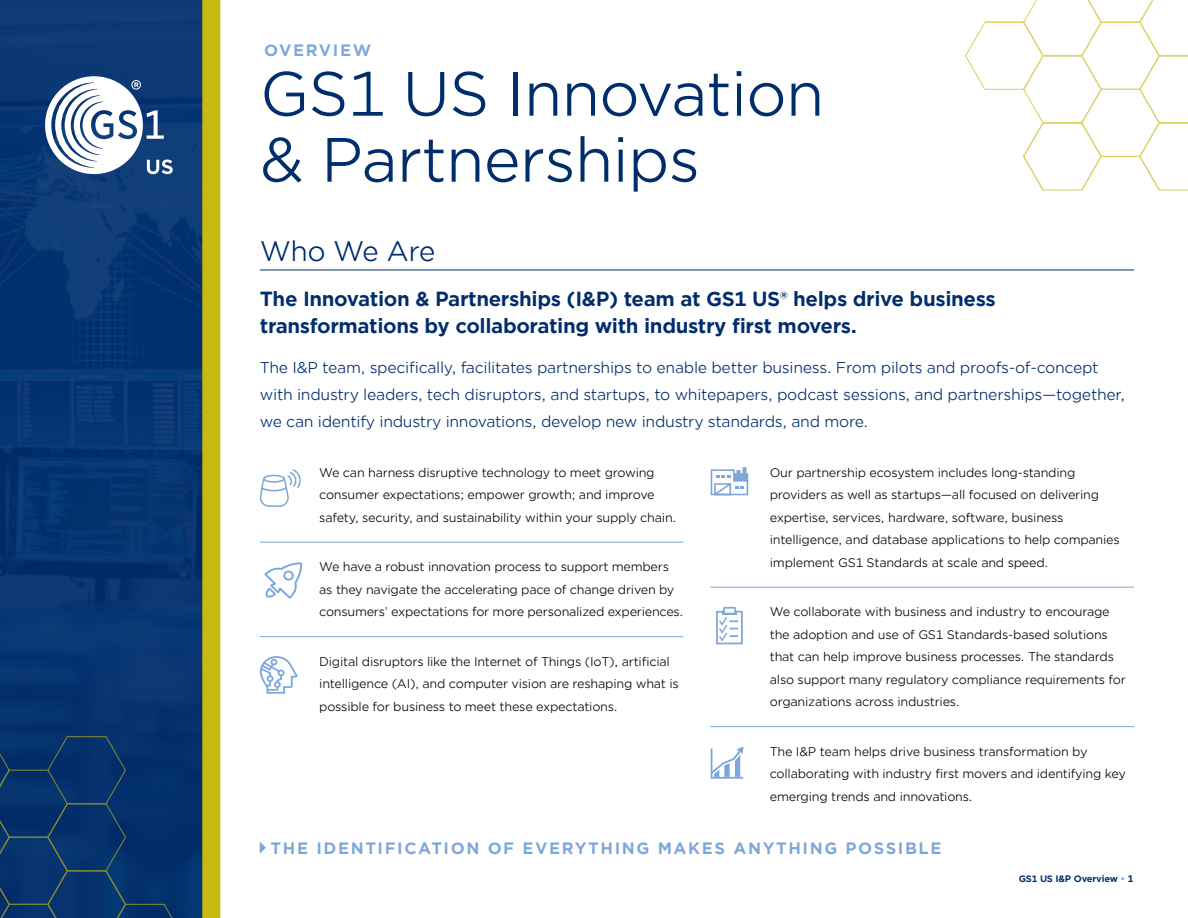
<style>
.page{position:relative;width:1188px;height:918px;background:#fff}
.page>*{position:absolute;margin:0;border:0;box-sizing:border-box;transform-origin:0 0}
.t1{font:60px/66px "Gotham Office";letter-spacing:-.02em;color:#002d6c}
.t2{font:27px "Gotham Office";letter-spacing:-.03em;color:#002d6c}
.t3{font:700 19.5px/27px "Gotham Office";letter-spacing:-.02em;color:#002d6c}
.t4{font:700 15.75px "Gotham Office";letter-spacing:.1em;color:#7da7d8}
.t5{font:15px/27px "Gotham Office";letter-spacing:-.02em;color:#002d6c}
.t6{font:12px/22.5px "Gotham Office";letter-spacing:-.02em;color:#000}
.t7{font:700 9px "Gotham Office";letter-spacing:-.02em;color:#002d6c}
.s1{color:#7da7d8}
</style>
<div class="page">
<div style="left:0;top:0;width:215px;height:918px;background:#073672"></div>
<hr style="left:260px;top:270px;width:874px;height:1px;background:#002d6c">
<hr style="left:260px;top:542px;width:423px;height:1px;background:#7da7d8">
<hr style="left:260px;top:636px;width:423px;height:1px;background:#7da7d8">
<hr style="left:710px;top:587px;width:424px;height:1px;background:#7da7d8">
<hr style="left:710px;top:726px;width:424px;height:1px;background:#7da7d8">
<svg style="left:260px;top:842px;width:6px;height:12px"></svg>
<svg style="left:265px;top:562px;width:37px;height:37px"></svg>
<svg style="left:260px;top:469px;width:41px;height:38px"></svg>
<svg style="left:260px;top:656px;width:37px;height:38px"></svg>
<svg style="left:711px;top:467px;width:37px;height:28px"></svg>
<svg style="left:716px;top:607px;width:27px;height:37px"></svg>
<svg style="left:711px;top:747px;width:33px;height:32px"></svg>
<svg style="left:45px;top:76px;width:128px;height:98px"></svg>
<div style="left:202px;top:0;width:18px;height:918px;background:#c7b90d"></div>
<svg style="left:0;top:735px;width:185px;height:183px"></svg>
<svg style="left:965px;top:0;width:223px;height:191px"></svg>
<h3 class="t4" style="left:264px;top:39px;width:109px">OVERVIEW</h3>
<h1 class="t1" style="left:260px;top:59px;width:566px">GS1 US Innovation &amp; Partnerships</h1>
<h2 class="t2" style="left:260px;top:233px;width:177px">Who We Are</h2>
<h3 class="t3" style="left:260px;top:285px;width:738px">The Innovation &amp; Partnerships (I&amp;P) team at GS1 US® helps drive business transformations by collaborating with industry first movers.</h3>
<p class="t5" style="left:260px;top:354px;width:867px">The I&amp;P team, specifically, facilitates partnerships to enable better business. From pilots and proofs-of-concept with industry leaders, tech disruptors, and startups, to whitepapers, podcast sessions, and partnerships—together, we can identify industry innovations, develop new industry standards, and more.</p>
<p class="t6" style="left:319px;top:461px;width:359px">We can harness disruptive technology to meet growing consumer expectations; empower growth; and improve safety, security, and sustainability within your supply chain.</p>
<p class="t6" style="left:319px;top:555px;width:366px">We have a robust innovation process to support members as they navigate the accelerating pace of change driven by consumers’ expectations for more personalized experiences.</p>
<p class="t6" style="left:319px;top:650px;width:361px">Digital disruptors like the Internet of Things (IoT), artificial intelligence (AI), and computer vision are reshaping what is possible for business to meet these expectations.</p>
<p class="t6" style="left:770px;top:461px;width:352px">Our partnership ecosystem includes long-standing providers as well as startups—all focused on delivering expertise, services, hardware, software, business intelligence, and database applications to help companies implement GS1 Standards at scale and speed.</p>
<p class="t6" style="left:770px;top:600px;width:358px">We collaborate with business and industry to encourage the adoption and use of GS1 Standards-based solutions that can help improve business processes. The standards also support many regulatory compliance requirements for organizations across industries.</p>
<p class="t6" style="left:770px;top:740px;width:358px">The I&amp;P team helps drive business transformation by collaborating with industry first movers and identifying key emerging trends and innovations.</p>
<h3 class="t4" style="left:271px;top:837px;width:672px">THE IDENTIFICATION OF EVERYTHING MAKES ANYTHING POSSIBLE</h3>
<p class="t7" style="left:1019px;top:873px;width:116px">GS1 US I&amp;P Overview <span class="s1">•</span> 1</p>
</div>
